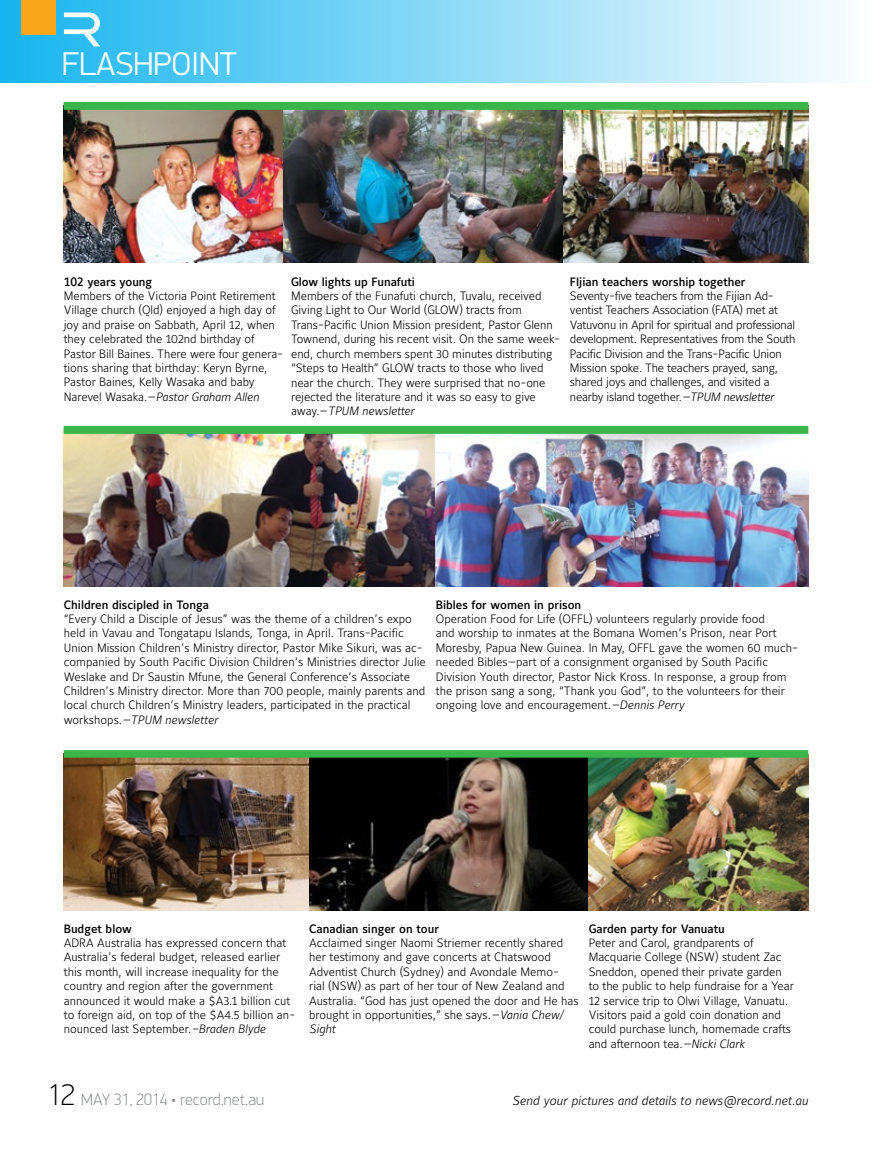
<style>
.page{position:relative;width:872px;height:1149px;background:#fff}
.page>*{position:absolute;margin:0;border:0;box-sizing:border-box;transform-origin:0 0}
.t1{font:300 33px "PF Din Display Pro";color:#fff}
.t2{font:100 16.5px "PF Din Display Pro";letter-spacing:.005em;color:#808285}
.t3{font:italic 300 12.75px "Maurea";color:#000}
.t4{font:12px/14.4px "Maurea Light Lf";letter-spacing:-.005em;color:#000}
.t5{font:12px "Maurea Medium Tf";color:#000}
.t6{font:italic 300 12px "Maurea";letter-spacing:-.005em;color:#000}
.s1{font-family:"Maurea Light Lf";font-weight:400;font-style:normal}
.s2{font-family:"Maurea";font-weight:300;font-style:italic}
.s3{font-size:30px;color:#000}
</style>
<div class="page">
<img style="left:64px;top:757px;width:245px;height:153px">
<img style="left:309px;top:757px;width:279px;height:153px">
<img style="left:64px;top:433px;width:372px;height:153px">
<img style="left:64px;top:109px;width:219px;height:154px">
<img style="left:436px;top:433px;width:372px;height:153px">
<img style="left:283px;top:109px;width:525px;height:154px">
<img style="left:588px;top:757px;width:220px;height:153px">
<div style="left:0;top:0;width:872px;height:83px;background:linear-gradient(to right,#18b4ef,#fcfeff)"></div>
<div style="left:64px;top:102px;width:744px;height:7px;background:#39b54a"></div>
<div style="left:64px;top:426px;width:744px;height:7px;background:#39b54a"></div>
<svg style="left:64px;top:750px;width:744px;height:7px;background:#3cb64d"></svg>
<svg style="left:64px;top:13px;width:36px;height:33px"></svg>
<div style="left:21px;top:0;width:34px;height:34px;background:#faa61a"></div>
<h1 class="t1" style="left:62px;top:45px;width:177px">FLASHPOINT</h1>
<p class="t5" style="left:64px;top:275px;width:90px">102 years young</p>
<p class="t4" style="left:64px;top:289px;width:221px">Members of the Victoria Point Retirement Village church (Qld) enjoyed a high day of joy and praise on Sabbath, April 12, when they celebrated the 102nd birthday of Pastor Bill Baines. There were four genera&shy;tions sharing that birthday: Keryn Byrne, Pastor Baines, Kelly Wasaka and baby</p>
<p class="t6" style="left:64px;top:390px;width:197px"><span class="s1">Narevel Wasaka.—</span>Pastor Graham Allen</p>
<p class="t5" style="left:291px;top:275px;width:125px">Glow lights up Funafuti</p>
<p class="t4" style="left:291px;top:289px;width:271px">Members of the Funafuti church, Tuvalu, received Giving Light to Our World (GLOW) tracts from Trans-Pacific Union Mission president, Pastor Glenn Townend, during his recent visit. On the same week&shy;end, church members spent 30 minutes distributing “Steps to Health” GLOW tracts to those who lived near the church. They were surprised that no-one rejected the literature and it was so easy to give</p>
<p class="t6" style="left:291px;top:404px;width:125px"><span class="s1">away.—</span>TPUM newsletter</p>
<p class="t5" style="left:570px;top:275px;width:177px">FIjian teachers worship together</p>
<p class="t4" style="left:570px;top:289px;width:227px">Seventy-five teachers from the Fijian Ad&shy;ventist Teachers Association (FATA) met at Vatuvonu in April for spiritual and professional development. Representatives from the South Pacific Division and the Trans-Pacific Union Mission spoke. The teachers prayed, sang, shared joys and challenges, and visited a nearby island together.<span class="s2">—TPUM newsletter</span></p>
<p class="t5" style="left:64px;top:597px;width:147px">Children discipled in Tonga</p>
<p class="t4" style="left:64px;top:612px;width:363px">“Every Child a Disciple of Jesus” was the theme of a children’s expo held in Vavau and Tongatapu Islands, Tonga, in April. Trans-Pacific Union Mission Children’s Ministry director, Pastor Mike Sikuri, was ac&shy;companied by South Pacific Division Children’s Ministries director Julie Weslake and Dr Saustin Mfune, the General Conference’s Associate Children’s Ministry director. More than 700 people, mainly parents and local church Children’s Ministry leaders, participated in the practical</p>
<p class="t6" style="left:64px;top:712px;width:156px"><span class="s1">workshops.</span>—TPUM newsletter</p>
<p class="t5" style="left:436px;top:597px;width:147px">Bibles for women in prison</p>
<p class="t4" style="left:436px;top:612px;width:364px">Operation Food for Life (OFFL) volunteers regularly provide food<br>and worship to inmates at the Bomana Women’s Prison, near Port Moresby, Papua New Guinea. In May, OFFL gave the women 60 much&shy;needed Bibles—part of a consignment organised by South Pacific Division Youth director, Pastor Nick Kross. In response, a group from the prison sang a song, “Thank you God”, to the volunteers for their ongoing love and encouragement.<span class="s2">—Dennis Perry</span></p>
<p class="t5" style="left:64px;top:921px;width:69px">Budget blow</p>
<p class="t4" style="left:64px;top:935px;width:233px">ADRA Australia has expressed concern that Australia’s federal budget, released earlier this month, will increase inequality for the country and region after the government announced it would make a $A3.1 billion cut to foreign aid, on top of the $A4.5 billion an&shy;nounced last September.<span class="s2">–Braden Blyde</span></p>
<p class="t5" style="left:309px;top:921px;width:131px">Canadian singer on tour</p>
<p class="t4" style="left:309px;top:935px;width:271px">Acclaimed singer Naomi Striemer recently shared her testimony and gave concerts at Chatswood Adventist Church (Sydney) and Avondale Memo-<br>rial (NSW) as part of her tour of New Zealand and Australia. “God has just opened the door and He has brought in opportunities,” she says.<span class="s2">—Vania Chew/</span></p>
<p class="t6" style="left:309px;top:1022px;width:28px">Sight</p>
<p class="t5" style="left:588px;top:921px;width:137px">Garden party for Vanuatu</p>
<p class="t4" style="left:588px;top:935px;width:207px">Peter and Carol, grandparents of Macquarie College (NSW) student Zac Sneddon, opened their private garden to the public to help fundraise for a Year 12 service trip to Olwi Village, Vanuatu.<br>Visitors paid a gold coin donation and could purchase lunch, homemade crafts and afternoon tea.<span class="s2">—Nicki Clark</span></p>
<h2 class="t2" style="left:47px;top:1089px;width:219px"><span class="s3">12</span> MAY 31, 2014 • record.net.au</h2>
<p class="t3" style="left:512px;top:1093px;width:297px">Send your pictures and details to news@record.net.au</p>
</div>
